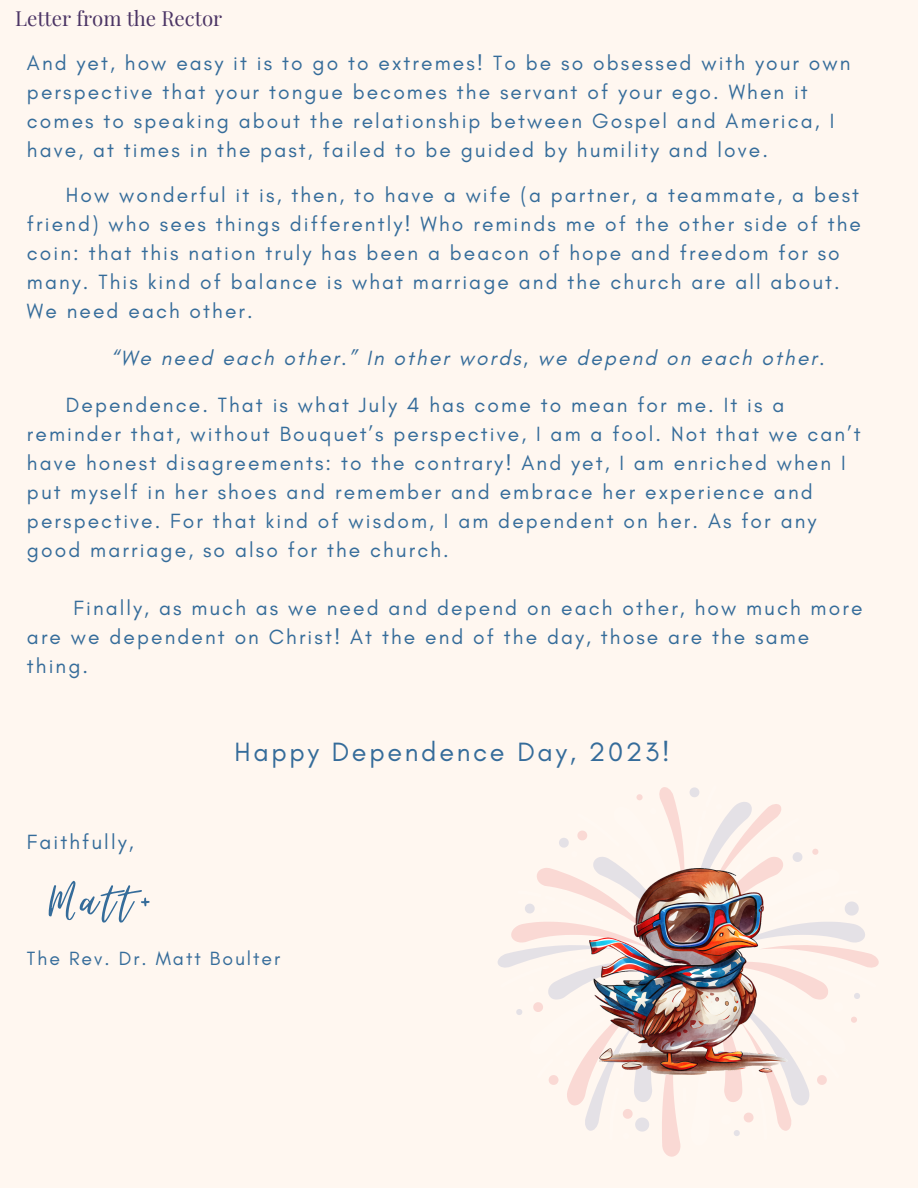
<style>
.page{position:relative;width:918px;height:1188px;background:#fff7f0}
.page>*{position:absolute;margin:0;border:0;box-sizing:border-box;transform-origin:0 0}
.t1{font:63px "Virtual";color:#356c9a}
.t2{font:27px "Glacial Indifference";letter-spacing:.1em;color:#356c9a}
.t3{font:21px/29px "Glacial Indifference";letter-spacing:.1em;color:#356c9a}
.t4{font:italic 21px "Glacial Indifference";letter-spacing:.1em;color:#356c9a}
.t5{font:20.4px "Playfair Display";color:#4c3565}
.t6{font:19.5px "Glacial Indifference";letter-spacing:.1em;color:#356c9a}
</style>
<div class="page">
<svg style="left:498px;top:787px;width:381px;height:370px"></svg>
<img style="left:589px;top:868px;width:198px;height:206px">
<p class="t5" style="left:15px;top:4px;width:209px">Letter from the Rector</p>
<p class="t3" style="left:27px;top:49px;width:825px">And yet, how easy it is to go to extremes! To be so obsessed with your own perspective that your tongue becomes the servant of your ego. When it comes to speaking about the relationship between Gospel and America, I have, at times in the past, failed to be guided by humility and love.</p>
<p class="t3" style="left:27px;top:181px;width:835px;text-indent:39px">How wonderful it is, then, to have a wife (a partner, a teammate, a best friend) who sees things differently! Who reminds me of the other side of the coin: that this nation truly has been a beacon of hope and freedom for so many. This kind of balance is what marriage and the church are all about.<br>We need each other.</p>
<p class="t4" style="left:111px;top:345px;width:715px">“We need each other.” In other words, we depend on each other.</p>
<p class="t3" style="left:27px;top:391px;width:835px;text-indent:39px">Dependence. That is what July 4 has come to mean for me. It is a reminder that, without Bouquet’s perspective, I am a fool. Not that we can’t have honest disagreements: to the contrary! And yet, I am enriched when I put myself in her shoes and remember and embrace her experience and perspective. For that kind of wisdom, I am dependent on her. As for any good marriage, so also for the church.</p>
<p class="t3" style="left:27px;top:594px;width:837px;text-indent:47px">Finally, as much as we need and depend on each other, how much more are we dependent on Christ! At the end of the day, those are the same thing.</p>
<p class="t2" style="left:234px;top:736px;width:437px">Happy Dependence Day, 2023!</p>
<p class="t3" style="left:27px;top:828px;width:108px">Faithfully,</p>
<p class="t1" style="left:50px;top:867px;width:105px">Matt+</p>
<p class="t6" style="left:27px;top:947px;width:255px">The Rev. Dr. Matt Boulter</p>
</div>
